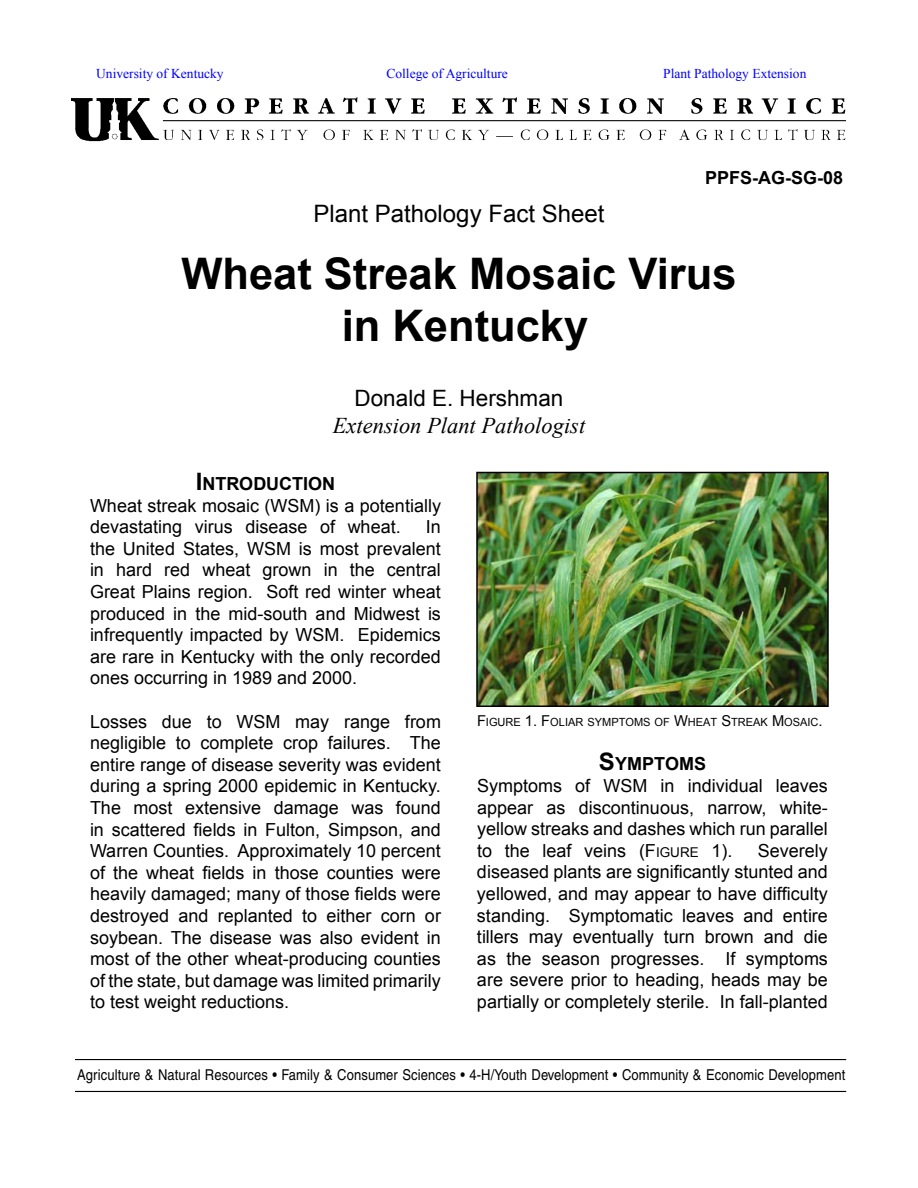
<style>
.page{position:relative;width:918px;height:1188px;background:#fff}
.page>*{position:absolute;margin:0;border:0;box-sizing:border-box;transform-origin:0 0}
.t1{font:700 43.5px/52.2px "Arial";color:#000;text-align:center}
.t2{font:24px "Arial";color:#000}
.t3{font:italic 22.5px "Times New Roman";color:#000}
.t4{font:22.5px "Arial";color:#000}
.t5{font:18px/21.6px "Arial";color:#000;text-align:justify}
.t6{font:700 18px "Arial";color:#000}
.t7{font:15px "Helvetica";letter-spacing:.01em;color:#000;scale:.87 1}
.t8{font:13.5px "Times New Roman";color:#00f}
.t9{font:11.25px "Arial";color:#000}
.s1{font-weight:700;font-size:24px}
.s2{font-weight:700}
.s3{font-size:15px}
.s4{font-size:13.5px}
</style>
<div class="page">
<img style="left:71px;top:97px;width:774px;height:45px">
<hr style="left:75px;top:1059px;width:771px;height:1px;background:#000">
<hr style="left:75px;top:1091px;width:771px;height:1px;background:#000">
<img style="left:479px;top:475px;width:347px;height:229px">
<div style="left:476px;top:472px;width:353px;height:235px;border:2px solid #000"></div>
<p class="t8" style="left:96px;top:64px;width:129px">University of Kentucky</p>
<p class="t8" style="left:386px;top:64px;width:123px">College of Agriculture</p>
<p class="t8" style="left:663px;top:64px;width:145px">Plant Pathology Extension</p>
<p class="t6" style="left:705px;top:166px;width:140px">PPFS-AG-SG-08</p>
<h2 class="t2" style="left:314px;top:198px;width:292px">Plant Pathology Fact Sheet</h2>
<h1 class="t1" style="left:181px;top:249px;width:557px">Wheat Streak Mosaic Virus in Kentucky</h1>
<p class="t4" style="left:355px;top:384px;width:210px">Donald E. Hershman</p>
<p class="t3" style="left:333px;top:410px;width:254px">Extension Plant Pathologist</p>
<p class="t5" style="left:90px;top:473px;width:352px;text-align:left;text-indent:106px"><span class="s1">I</span><span class="s2">NTRODUCTION<br></span>Wheat streak mosaic (WSM) is a potentially devastating virus disease of wheat.</p>
<p class="t5" style="left:90px;top:516px;width:352px;text-indent:336px">In the United States, WSM is most prevalent in hard red wheat grown in the central Great Plains region. Soft red winter wheat produced in the mid-south and Midwest is infrequently impacted by WSM. Epidemics are rare in Kentucky with the only recorded ones occurring in 1989 and 2000.</p>
<p class="t5" style="left:90px;top:711px;width:352px">Losses due to WSM may range from negligible to complete crop failures. The entire range of disease severity was evident during a spring 2000 epidemic in Kentucky.<br>The most extensive damage was found in scattered fields in Fulton, Simpson, and Warren Counties. Approximately 10 percent of the wheat fields in those counties were heavily damaged; many of those fields were destroyed and replanted to either corn or soybean. The disease was also evident in most of the other wheat-producing counties of the state, but damage was limited primarily to test weight reductions.</p>
<p class="t9" style="left:477px;top:715px;width:347px"><span class="s3">F</span>IGURE <span class="s3">1. F</span>OLIAR SYMPTOMS OF <span class="s3">W</span>HEAT <span class="s3">S</span>TREAK <span class="s3">M</span> OSAIC<span class="s3">.</span></p>
<p class="t5" style="left:477px;top:753px;width:352px;text-align:left;text-indent:122px"><span class="s1">S</span><span class="s2">YMPTOMS<br></span>Symptoms of WSM in individual leaves appear as discontinuous, narrow, white&shy;yellow streaks and dashes which run parallel to the leaf veins (F<span class="s4">IGURE</span> 1).</p>
<p class="t5" style="left:477px;top:840px;width:352px;text-indent:281px">Severely diseased plants are significantly stunted and yellowed, and may appear to have difficulty standing. Symptomatic leaves and entire tillers may eventually turn brown and die as the season progresses. If symptoms are severe prior to heading, heads may be partially or completely sterile. In fall-planted</p>
<p class="t7" style="left:77px;top:1066px;width:884px">Agriculture &amp; Natural Resources • Family &amp; Consumer Sciences • 4-H/Youth Development • Community &amp; Economic Development</p>
</div>
